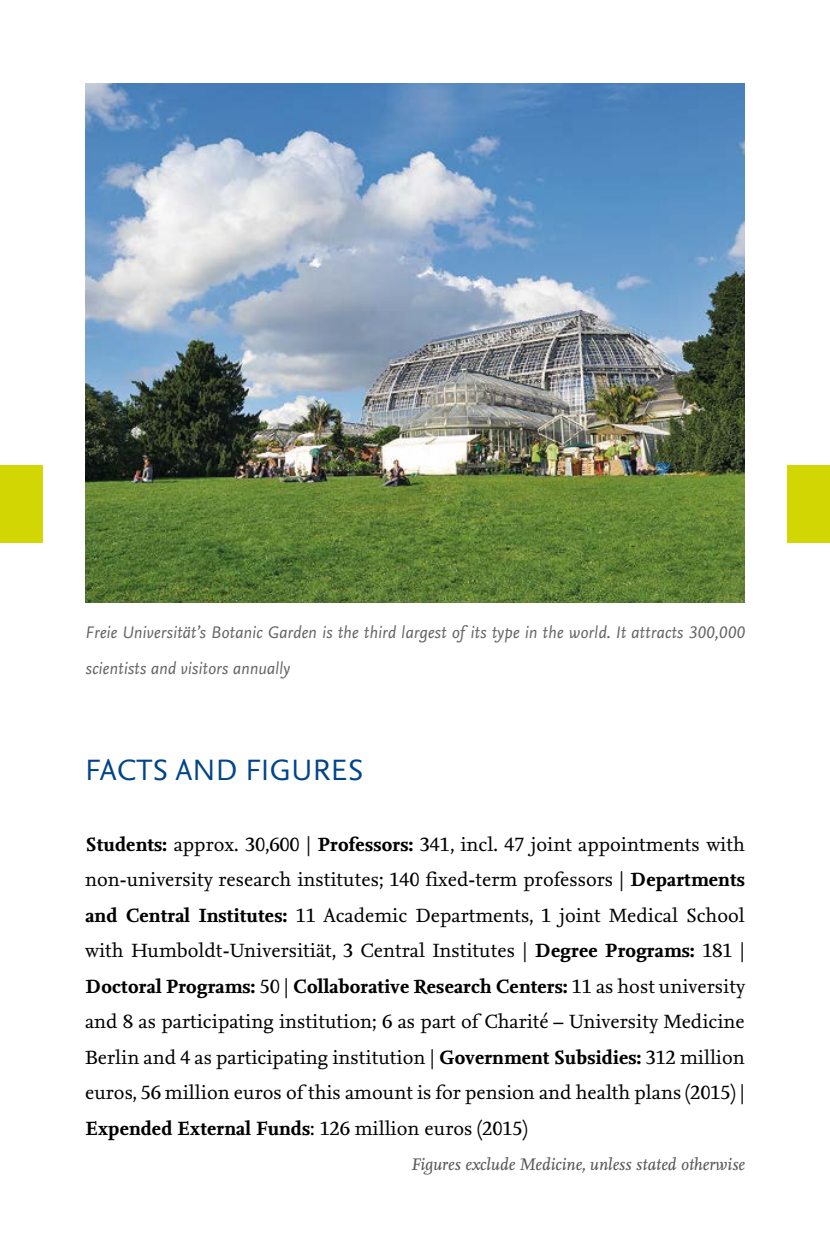
<style>
.page{position:relative;width:830px;height:1241px;background:#fff}
.page>*{position:absolute;margin:0;border:0;box-sizing:border-box;transform-origin:0 0}
.t1{font:30.75px "Nexus Sans OT";letter-spacing:.01em;color:#004489}
.t2{font:20px/35.5px "Nexus Serif TF";color:#000;text-align:justify}
.t3{font:italic 17.5px/35.5px "Nexus Sans OT";color:#646567}
.t4{font:italic 17.5px "Nexus Serif TF";color:#58585a}
.s1{font-weight:700}
</style>
<div class="page">
<div style="left:0;top:465px;width:43px;height:78px;background:#d2d602"></div>
<div style="left:787px;top:465px;width:42px;height:78px;background:#d2d602"></div>
<img style="left:85px;top:83px;width:659px;height:519px">
<p class="t3" style="left:85px;top:614px;width:661px">Freie Universität’s Botanic Garden is the third largest of its type in the world. It attracts 300,000 scientists and visitors annually</p>
<h1 class="t1" style="left:85px;top:750px;width:279px">FACTS AND FIGURES</h1>
<p class="t2" style="left:85px;top:826px;width:661px"><span class="s1">Students:</span> approx. 30,600 | <span class="s1">Professors:</span> 341, incl. 47 joint appointments with non-university research institutes; 140 fixed-term professors | <span class="s1">Departments and Central Institutes:</span> 11 Academic Departments, 1 joint Medical School with Humboldt-Universitiät, 3 Central Institutes | <span class="s1">Degree Programs:</span> 181 | <span class="s1">Doctoral Programs:</span> 50 | <span class="s1">Collaborative Research Centers:</span> 11 as host university and 8 as participating institution; 6 as part of Charité – University Medicine Berlin and 4 as participating institution | <span class="s1">Government Subsidies:</span> 312 million euros, 56 million euros of this amount is for pension and health plans (2015) | <span class="s1">Expended External Funds</span>: 126 million euros (2015)</p>
<p class="t4" style="left:411px;top:1152px;width:335px">Figures exclude Medicine, unless stated otherwise</p>
</div>
